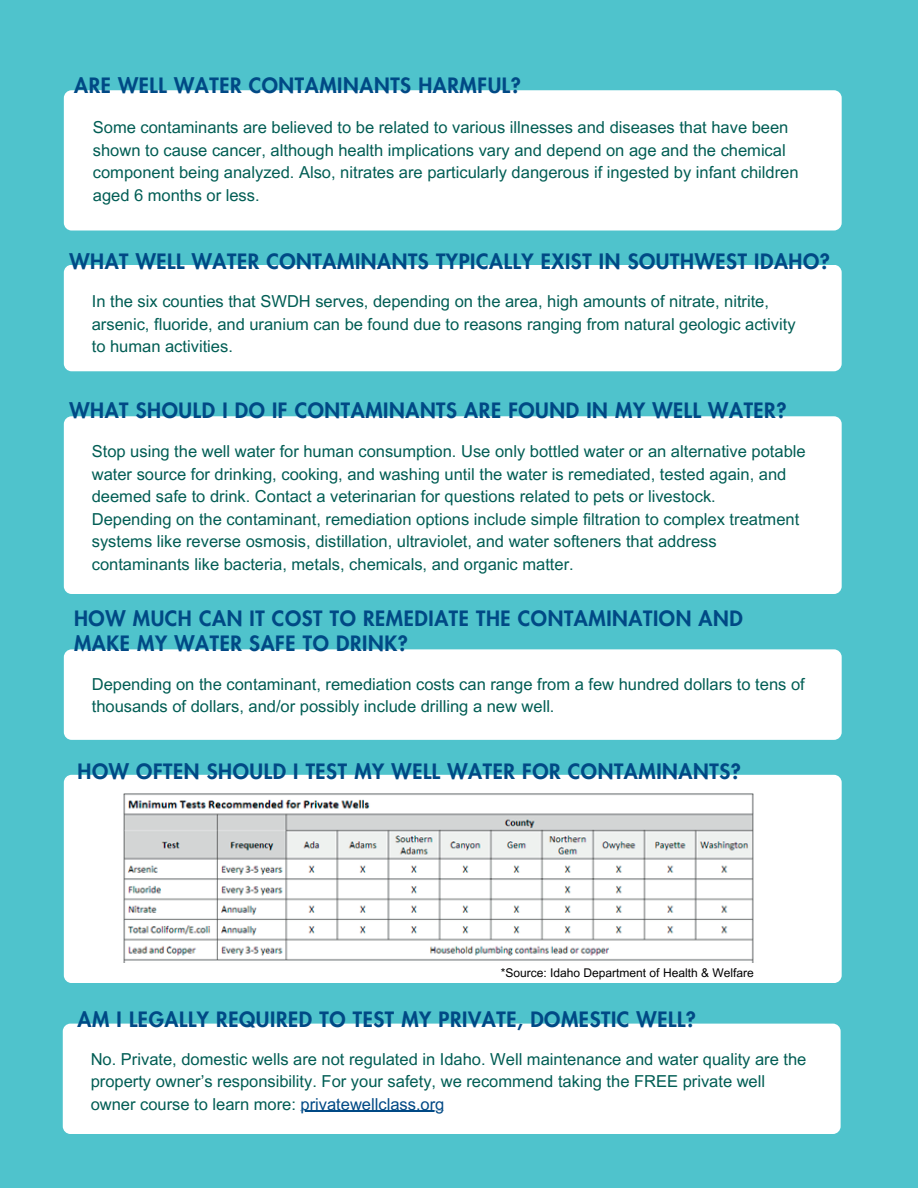
<style>
.page{position:relative;width:918px;height:1188px;background:#4fc3cc}
.page>*{position:absolute;margin:0;border:0;box-sizing:border-box;transform-origin:0 0}
.t1{font:800 20.7px/24.8px "Futura LT Pro";letter-spacing:.03em;color:#004985}
.t2{font:16.5px/22.5px "Arial MT Pro";color:#015d54}
.t3{font:12px "Arial MT Pro";color:#000}
.s1{color:#004985}
</style>
<div class="page">
<div style="left:64px;top:90px;width:778px;height:141px;background:#fff;border-radius:8px"></div>
<div style="left:64px;top:265px;width:778px;height:106px;background:#fff;border-radius:8px"></div>
<div style="left:64px;top:416px;width:778px;height:178px;background:#fff;border-radius:8px"></div>
<div style="left:64px;top:649px;width:778px;height:91px;background:#fff;border-radius:8px"></div>
<div style="left:64px;top:775px;width:778px;height:208px;background:#fff;border-radius:8px"></div>
<div style="left:63px;top:1024px;width:778px;height:110px;background:#fff;border-radius:8px"></div>
<img style="left:123px;top:793px;width:631px;height:169px">
<hr style="left:301px;top:1111px;width:143px;height:1px;background:#004985">
<p class="t1" style="left:74px;top:74px;width:448px">ARE WELL WATER CONTAMINANTS HARMFUL?</p>
<p class="t2" style="left:93px;top:118px;width:707px">Some contaminants are believed to be related to various illnesses and diseases that have been shown to cause cancer, although health implications vary and depend on age and the chemical component being analyzed. Also, nitrates are particularly dangerous if ingested by infant children aged 6 months or less.</p>
<p class="t1" style="left:69px;top:249px;width:762px">WHAT WELL WATER CONTAMINANTS TYPICALLY EXIST IN SOUTHWEST IDAHO?</p>
<p class="t2" style="left:92px;top:292px;width:705px">In the six counties that SWDH serves, depending on the area, high amounts of nitrate, nitrite, arsenic, fluoride, and uranium can be found due to reasons ranging from natural geologic activity to human activities.</p>
<p class="t1" style="left:69px;top:399px;width:719px">WHAT SHOULD I DO IF CONTAMINANTS ARE FOUND IN MY WELL WATER?</p>
<p class="t2" style="left:92px;top:442px;width:715px">Stop using the well water for human consumption. Use only bottled water or an alternative potable water source for drinking, cooking, and washing until the water is remediated, tested again, and deemed safe to drink. Contact a veterinarian for questions related to pets or livestock.</p>
<p class="t2" style="left:92px;top:510px;width:709px">Depending on the contaminant, remediation options include simple filtration to complex treatment systems like reverse osmosis, distillation, ultraviolet, and water softeners that address contaminants like bacteria, metals, chemicals, and organic matter.</p>
<p class="t1" style="left:74px;top:607px;width:670px">HOW MUCH CAN IT COST TO REMEDIATE THE CONTAMINATION AND<br>MAKE MY WATER SAFE TO DRINK?</p>
<p class="t2" style="left:92px;top:675px;width:715px">Depending on the contaminant, remediation costs can range from a few hundred dollars to tens of thousands of dollars, and/or possibly include drilling a new well.</p>
<p class="t1" style="left:78px;top:760px;width:665px">HOW OFTEN SHOULD I TEST MY WELL WATER FOR CONTAMINANTS?</p>
<p class="t3" style="left:501px;top:968px;width:254px">*Source: Idaho Department of Health &amp; Welfare</p>
<p class="t1" style="left:78px;top:1008px;width:620px">AM I LEGALLY REQUIRED TO TEST MY PRIVATE, DOMESTIC WELL?</p>
<p class="t2" style="left:91px;top:1050px;width:717px">No. Private, domestic wells are not regulated in Idaho. Well maintenance and water quality are the property owner’s responsibility. For your safety, we recommend taking the FREE private well owner course to learn more: <span class="s1">privatewellclass.org</span></p>
</div>
